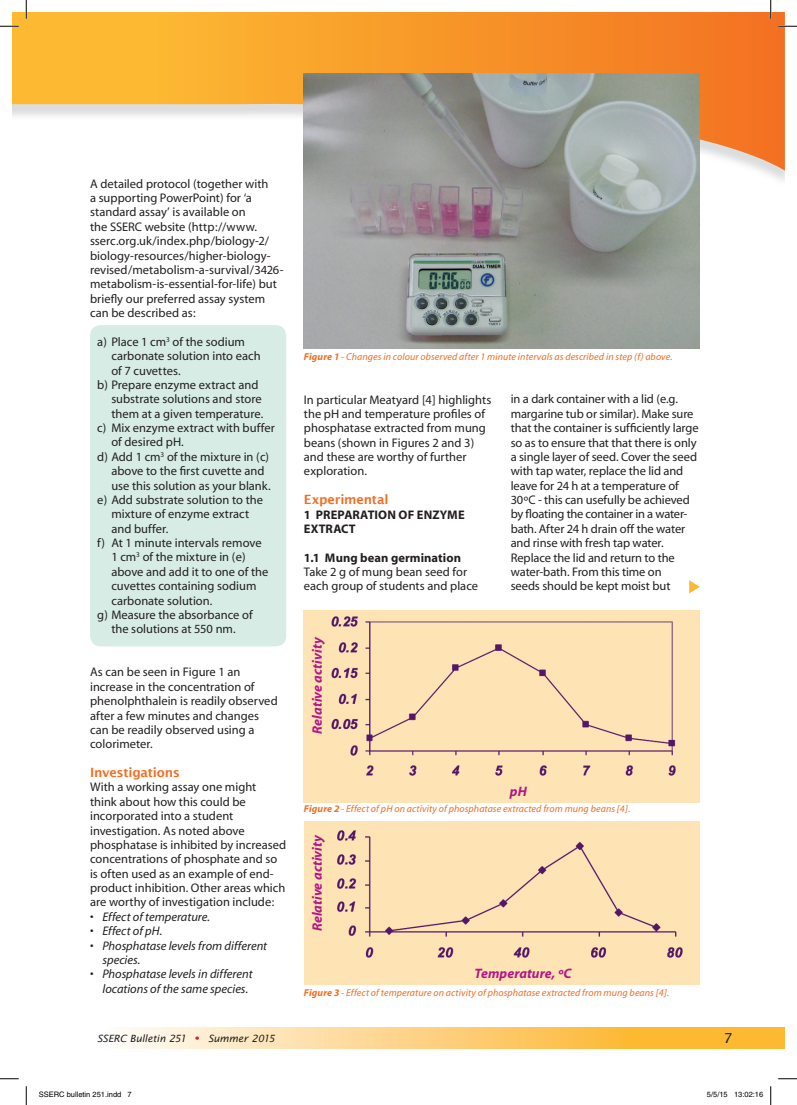
<style>
.page{position:relative;width:797px;height:1105px;background:#fff}
.page>*{position:absolute;margin:0;border:0;box-sizing:border-box;transform-origin:0 0}
.t1{font:italic 700 13.75px "Myriad";letter-spacing:.005em;color:#b41687}
.t2{font:13.75px "Lucida Sans";color:#231f20}
.t3{font:600 12.75px "Lucida Sans";letter-spacing:-.015em;color:#f36e21}
.t4{font:12.5px/14.4px "Myriad";color:#231f20}
.t5{font:italic 12.5px/14.4px "Myriad";color:#231f20}
.t6{font:700 12.5px/14.4px "Myriad";letter-spacing:.005em;color:#231f20}
.t7{font:italic 10px "Myriad";letter-spacing:.01em;color:#f36e21}
.t8{font:italic 10px "Lucida Sans";letter-spacing:-.01em;color:#231f20}
.t9{font:7.5px "Helvetica";color:#000}
.s1{font-style:normal}
.s2{font-weight:700}
.s3{font-style:normal;font-size:23.75px;color:#d1232a}
</style>
<div class="page">
<div style="left:90px;top:325px;width:196px;height:321px;background:#d6ece4;border-radius:11px"></div>
<div style="left:304px;top:821px;width:395px;height:164px;background:#fee3b5"></div>
<img style="left:337px;top:830px;width:346px;height:128px">
<svg style="left:12px;top:12px;width:773px;height:159px"></svg>
<svg style="left:126px;top:1027px;width:659px;height:21px;background:#fdd07c"></svg>
<svg style="left:689px;top:580px;width:10px;height:13px"></svg>
<img style="left:304px;top:73px;width:395px;height:275px">
<div style="left:304px;top:610px;width:395px;height:192px;background:#fee3b5"></div>
<img style="left:331px;top:616px;width:345px;height:160px">
<svg style="left:0;top:25px;width:19px;height:2px"></svg>
<svg style="left:778px;top:25px;width:19px;height:2px"></svg>
<svg style="left:0;top:1078px;width:19px;height:1px"></svg>
<svg style="left:778px;top:1078px;width:19px;height:1px"></svg>
<svg style="left:25px;top:0;width:2px;height:19px"></svg>
<svg style="left:25px;top:1086px;width:2px;height:19px"></svg>
<svg style="left:770px;top:0;width:1px;height:19px"></svg>
<svg style="left:770px;top:1086px;width:1px;height:19px"></svg>
<p class="t4" style="left:90px;top:177px;width:195px">A detailed protocol (together with<br>a supporting PowerPoint) for ‘a standard assay’ is available on<br>the SSERC website (http://www. sserc.org.uk/index.php/biology-2/ biology-resources/higher-biology&shy;revised/metabolism-a-survival/3426- metabolism-is-essential-for-life) but briefly our preferred assay system can be described as:</p>
<p class="t4" style="left:97px;top:335px;width:149px">a) Place 1 cm<sup>3</sup> of the sodium</p>
<p class="t4" style="left:111px;top:349px;width:151px">carbonate solution into each</p>
<p class="t4" style="left:111px;top:364px;width:71px">of 7 cuvettes.</p>
<p class="t4" style="left:97px;top:378px;width:163px">b) Prepare enzyme extract and</p>
<p class="t4" style="left:111px;top:392px;width:152px">substrate solutions and store</p>
<p class="t4" style="left:111px;top:407px;width:153px">them at a given temperature.</p>
<p class="t4" style="left:97px;top:421px;width:179px">c) Mix enzyme extract with buffer</p>
<p class="t4" style="left:111px;top:436px;width:74px">of desired pH.</p>
<p class="t4" style="left:97px;top:450px;width:173px">d) Add 1 cm<sup>3</sup> of the mixture in (c)</p>
<p class="t4" style="left:111px;top:464px;width:154px">above to the first cuvette and</p>
<p class="t4" style="left:111px;top:479px;width:161px">use this solution as your blank.</p>
<p class="t4" style="left:97px;top:493px;width:167px">e) Add substrate solution to the</p>
<p class="t4" style="left:111px;top:507px;width:139px">mixture of enzyme extract</p>
<p class="t4" style="left:111px;top:522px;width:58px">and buffer.</p>
<p class="t4" style="left:97px;top:536px;width:166px">f) At 1 minute intervals remove</p>
<p class="t4" style="left:111px;top:551px;width:136px">1 cm<sup>3</sup> of the mixture in (e)</p>
<p class="t4" style="left:111px;top:565px;width:158px">above and add it to one of the</p>
<p class="t4" style="left:111px;top:579px;width:147px">cuvettes containing sodium</p>
<p class="t4" style="left:111px;top:594px;width:103px">carbonate solution.</p>
<p class="t4" style="left:97px;top:608px;width:157px">g) Measure the absorbance of</p>
<p class="t4" style="left:111px;top:622px;width:126px">the solutions at 550 nm.</p>
<p class="t4" style="left:90px;top:666px;width:189px">As can be seen in Figure 1 an increase in the concentration of phenolphthalein is readily observed after a few minutes and changes can be readily observed using a colorimeter.</p>
<p class="t3" style="left:90px;top:765px;width:91px">Investigations</p>
<p class="t4" style="left:90px;top:781px;width:197px">With a working assay one might think about how this could be incorporated into a student investigation. As noted above phosphatase is inhibited by increased concentrations of phosphate and so is often used as an example of end&shy;product inhibition. Other areas which are worthy of investigation include:</p>
<p class="t5" style="left:90px;top:910px;width:122px"><span class="s1">•</span> Effect of temperature.</p>
<p class="t5" style="left:90px;top:924px;width:74px"><span class="s1">•</span> Effect of pH.</p>
<p class="t5" style="left:102px;top:939px;width:166px;text-indent:-12px"><span class="s1">•</span> Phosphatase levels from different species.</p>
<p class="t5" style="left:102px;top:967px;width:152px;text-indent:-12px"><span class="s1">•</span> Phosphatase levels in different locations of the same species.</p>
<p class="t7" style="left:304px;top:351px;width:370px"><span class="s2">Figure 1</span> - Changes in colour observed after 1 minute intervals as described in step (f) above.</p>
<p class="t4" style="left:304px;top:393px;width:189px">In particular Meatyard [4] highlights the pH and temperature profiles of phosphatase extracted from mung beans (shown in Figures 2 and 3) and these are worthy of further exploration.</p>
<p class="t3" style="left:304px;top:492px;width:86px">Experimental</p>
<p class="t6" style="left:304px;top:508px;width:162px">1 PREPARATION OF ENZYME<br>EXTRACT</p>
<p class="t6" style="left:304px;top:551px;width:159px">1.1 Mung bean germination</p>
<p class="t4" style="left:304px;top:565px;width:176px">Take 2 g of mung bean seed for each group of students and place</p>
<p class="t1" style="left:310px;top:734px;width:98px;rotate:-90deg">Relative activity</p>
<p class="t4" style="left:511px;top:393px;width:189px">in a dark container with a lid (e.g. margarine tub or similar). Make sure that the container is sufficiently large so as to ensure that that there is only a single layer of seed. Cover the seed with tap water, replace the lid and leave for 24 h at a temperature of 30ºC - this can usefully be achieved by floating the container in a water&shy;bath. After 24 h drain off the water and rinse with fresh tap water.<br>Replace the lid and return to the water-bath. From this time on<br>seeds should be kept moist but</p>
<p class="t1" style="left:510px;top:784px;width:19px">pH</p>
<p class="t7" style="left:304px;top:803px;width:328px"><span class="s2">Figure 2</span> - Effect of pH on activity of phosphatase extracted from mung beans [4].</p>
<p class="t1" style="left:310px;top:931px;width:98px;rotate:-90deg">Relative activity</p>
<p class="t1" style="left:474px;top:966px;width:98px">Temperature, ºC</p>
<p class="t7" style="left:304px;top:987px;width:367px"><span class="s2">Figure 3</span> - Effect of temperature on activity of phosphatase extracted from mung beans [4].</p>
<p class="t8" style="left:97px;top:1033px;width:179px">SSERC Bulletin 251 <span class="s3">•</span> Summer 2015</p>
<p class="t2" style="left:724px;top:1030px;width:10px">7</p>
<p class="t9" style="left:39px;top:1090px;width:94px">SSERC bulletin 251.indd 7</p>
<p class="t9" style="left:707px;top:1090px;width:58px">5/5/15 13:02:16</p>
</div>
